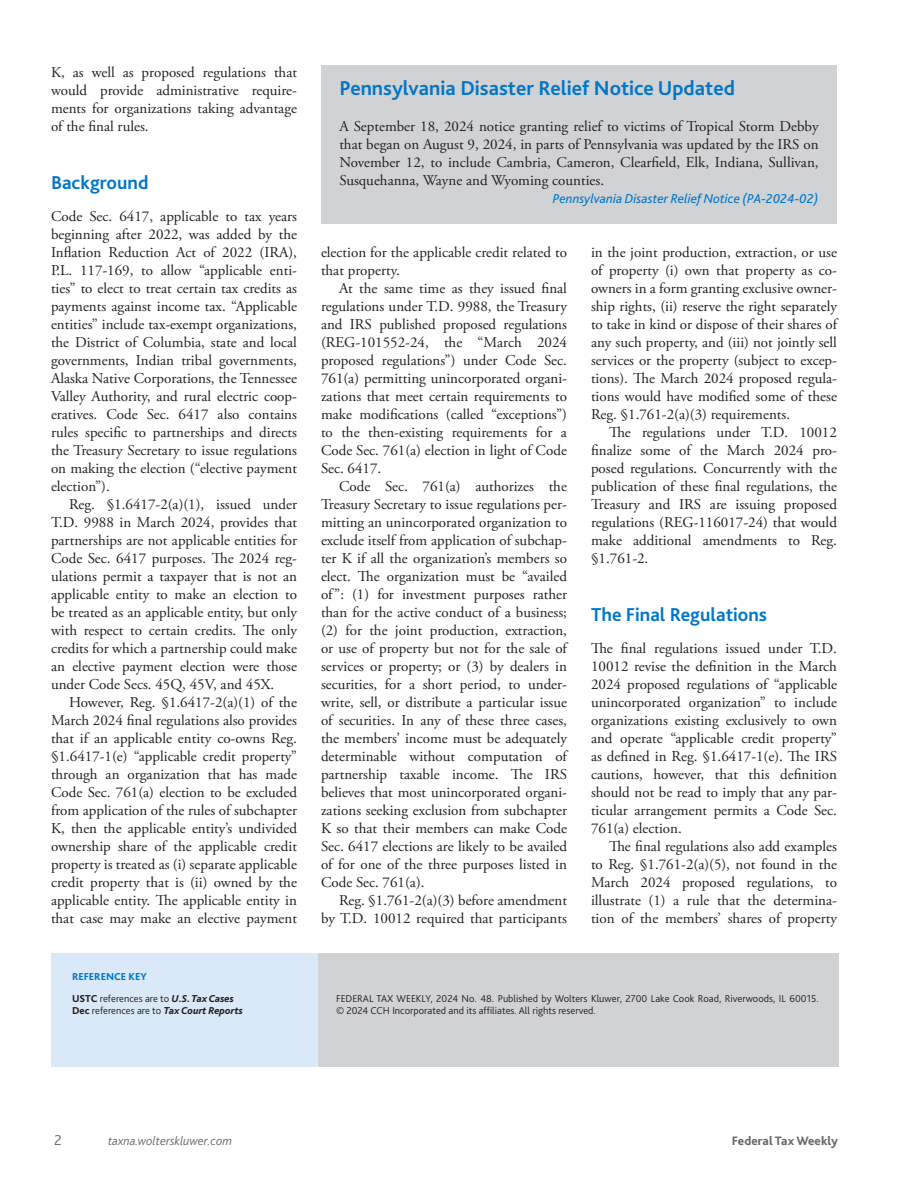
<style>
.page{position:relative;width:918px;height:1188px;background:#fff}
.page>*{position:absolute;margin:0;border:0;box-sizing:border-box;transform-origin:0 0}
.t1{font:700 21px "Bliss 2";color:#0076c8}
.t2{font:700 19.5px "Bliss 2";color:#0076c8}
.t3{font:15px/18px "Adobe Garamond Pro";color:#231f20;text-align:justify}
.t4{font:300 15px "Bliss 2";color:#69696c}
.t5{font:italic 13.5px "Bliss 2";color:#0076c8}
.t6{font:italic 300 12.75px "Bliss 2";color:#69696c}
.t7{font:800 12.75px "Bliss 2";color:#69696c}
.t8{font:300 10.5px/12.6px "Bliss 2";color:#231f20}
.s1{font-weight:800;color:#0076c8}
.s2{font-weight:800}
.s3{font-weight:800;font-style:italic}
</style>
<div class="page">
<div style="left:321px;top:65px;width:516px;height:53px;background:#d1d2d4"></div>
<div style="left:321px;top:101px;width:516px;height:106px;background:#d1d2d4"></div>
<div style="left:321px;top:190px;width:516px;height:34px;background:#d1d2d4"></div>
<div style="left:51px;top:953px;width:267px;height:113px;background:#dae9f7"></div>
<div style="left:318px;top:953px;width:520px;height:113px;background:#d1d2d4"></div>
<p class="t3" style="left:51px;top:63px;width:248px">K, as well as proposed regulations that would provide administrative require&shy;ments for organizations taking advantage of the final rules.</p>
<h2 class="t2" style="left:51px;top:170px;width:99px">Background</h2>
<p class="t3" style="left:51px;top:207px;width:248px">Code Sec. 6417, applicable to tax years beginning after 2022, was added by the Inflation Reduction Act of 2022 (IRA), P.L. 117-169, to allow “applicable enti&shy;ties” to elect to treat certain tax credits as payments against income tax. “Applicable entities” include tax-exempt organizations, the District of Columbia, state and local governments, Indian tribal governments, Alaska Native Corporations, the Tennessee Valley Authority, and rural electric coop&shy;eratives. Code Sec. 6417 also contains rules specific to partnerships and directs the Treasury Secretary to issue regulations on making the election (“elective payment election”).</p>
<p class="t3" style="left:51px;top:495px;width:248px;text-indent:18px">Reg. §1.6417-2(a)(1), issued under T.D. 9988 in March 2024, provides that partnerships are not applicable entities for Code Sec. 6417 purposes. The 2024 reg&shy;ulations permit a taxpayer that is not an applicable entity to make an election to be treated as an applicable entity, but only with respect to certain credits. The only credits for which a partnership could make an elective payment election were those under Code Secs. 45Q, 45V, and 45X.</p>
<p class="t3" style="left:51px;top:693px;width:248px;text-indent:18px">However, Reg. §1.6417-2(a)(1) of the March 2024 final regulations also provides that if an applicable entity co-owns Reg. §1.6417-1(e) “applicable credit property” through an organization that has made Code Sec. 761(a) election to be excluded from application of the rules of subchapter K, then the applicable entity’s undivided ownership share of the applicable credit property is treated as (i) separate applicable credit property that is (ii) owned by the applicable entity. The applicable entity in that case may make an elective payment</p>
<p class="t8" style="left:72px;top:966px;width:163px;line-height:21.6px"><span class="s1">REFERENCE KEY<br></span><span class="s2">USTC</span> references are to <span class="s3">U.S. Tax Cases</span></p>
<p class="t8" style="left:72px;top:1004px;width:172px"><span class="s2">Dec</span> references are to <span class="s3">Tax Court Reports</span></p>
<h1 class="t1" style="left:339px;top:74px;width:397px">Pennsylvania Disaster Relief Notice Updated</h1>
<p class="t3" style="left:339px;top:117px;width:481px">A September 18, 2024 notice granting relief to victims of Tropical Storm Debby that began on August 9, 2024, in parts of Pennsylvania was updated by the IRS on November 12, to include Cambria, Cameron, Clearfield, Elk, Indiana, Sullivan, Susquehanna, Wayne and Wyoming counties.</p>
<p class="t5" style="left:553px;top:190px;width:267px">Pennsylvania Disaster Relief Notice (PA-2024-02)</p>
<p class="t3" style="left:321px;top:243px;width:247px">election for the applicable credit related to that property.</p>
<p class="t3" style="left:321px;top:279px;width:248px;text-indent:18px">At the same time as they issued final regulations under T.D. 9988, the Treasury and IRS published proposed regulations (REG-101552-24, the “March 2024 proposed regulations”) under Code Sec.<br>761(a) permitting unincorporated organi&shy;zations that meet certain requirements to make modifications (called “exceptions”) to the then-existing requirements for a Code Sec. 761(a) election in light of Code Sec. 6417.</p>
<p class="t3" style="left:321px;top:477px;width:248px;text-indent:18px">Code Sec. 761(a) authorizes the Treasury Secretary to issue regulations per&shy;mitting an unincorporated organization to exclude itself from application of subchap&shy;ter K if all the organization’s members so elect. The organization must be “availed of”: (1) for investment purposes rather than for the active conduct of a business; (2) for the joint production, extraction, or use of property but not for the sale of services or property; or (3) by dealers in securities, for a short period, to under&shy;write, sell, or distribute a particular issue of securities. In any of these three cases, the members’ income must be adequately determinable without computation of partnership taxable income. The IRS believes that most unincorporated organi&shy;zations seeking exclusion from subchapter K so that their members can make Code Sec. 6417 elections are likely to be availed of for one of the three purposes listed in Code Sec. 761(a).</p>
<p class="t3" style="left:321px;top:891px;width:248px;text-align:right">Reg. §1.761-2(a)(3) before amendment<br>by T.D. 10012 required that participants</p>
<p class="t3" style="left:591px;top:243px;width:248px">in the joint production, extraction, or use of property (i) own that property as co&shy;owners in a form granting exclusive owner&shy;ship rights, (ii) reserve the right separately to take in kind or dispose of their shares of any such property, and (iii) not jointly sell services or the property (subject to excep&shy;tions). The March 2024 proposed regula&shy;tions would have modified some of these Reg. §1.761-2(a)(3) requirements.</p>
<p class="t3" style="left:591px;top:423px;width:248px;text-indent:18px">The regulations under T.D. 10012 finalize some of the March 2024 pro&shy;posed regulations. Concurrently with the publication of these final regulations, the Treasury and IRS are issuing proposed regulations (REG-116017-24) that would make additional amendments to Reg. §1.761-2.</p>
<h2 class="t2" style="left:591px;top:602px;width:178px">The Final Regulations</h2>
<p class="t3" style="left:591px;top:639px;width:248px">The final regulations issued under T.D.<br>10012 revise the definition in the March 2024 proposed regulations of “applicable unincorporated organization” to include organizations existing exclusively to own and operate “applicable credit property” as defined in Reg. §1.6417-1(e). The IRS cautions, however, that this definition should not be read to imply that any par&shy;ticular arrangement permits a Code Sec.<br>761(a) election.</p>
<p class="t3" style="left:591px;top:837px;width:248px;text-indent:18px">The final regulations also add examples to Reg. §1.761-2(a)(5), not found in the March 2024 proposed regulations, to illustrate (1) a rule that the determina&shy;tion of the members’ shares of property</p>
<p class="t8" style="left:336px;top:992px;width:484px">FEDERAL TAX WEEKLY, 2024 No. 48. Published by Wolters Kluwer, 2700 Lake Cook Road, Riverwoods, IL 60015. © 2024 CCH Incorporated and its affiliates. All rights reserved.</p>
<p class="t4" style="left:54px;top:1131px;width:9px">2</p>
<p class="t6" style="left:108px;top:1133px;width:126px">taxna.wolterskluwer.com</p>
<p class="t7" style="left:732px;top:1133px;width:108px">Federal Tax Weekly</p>
</div>
